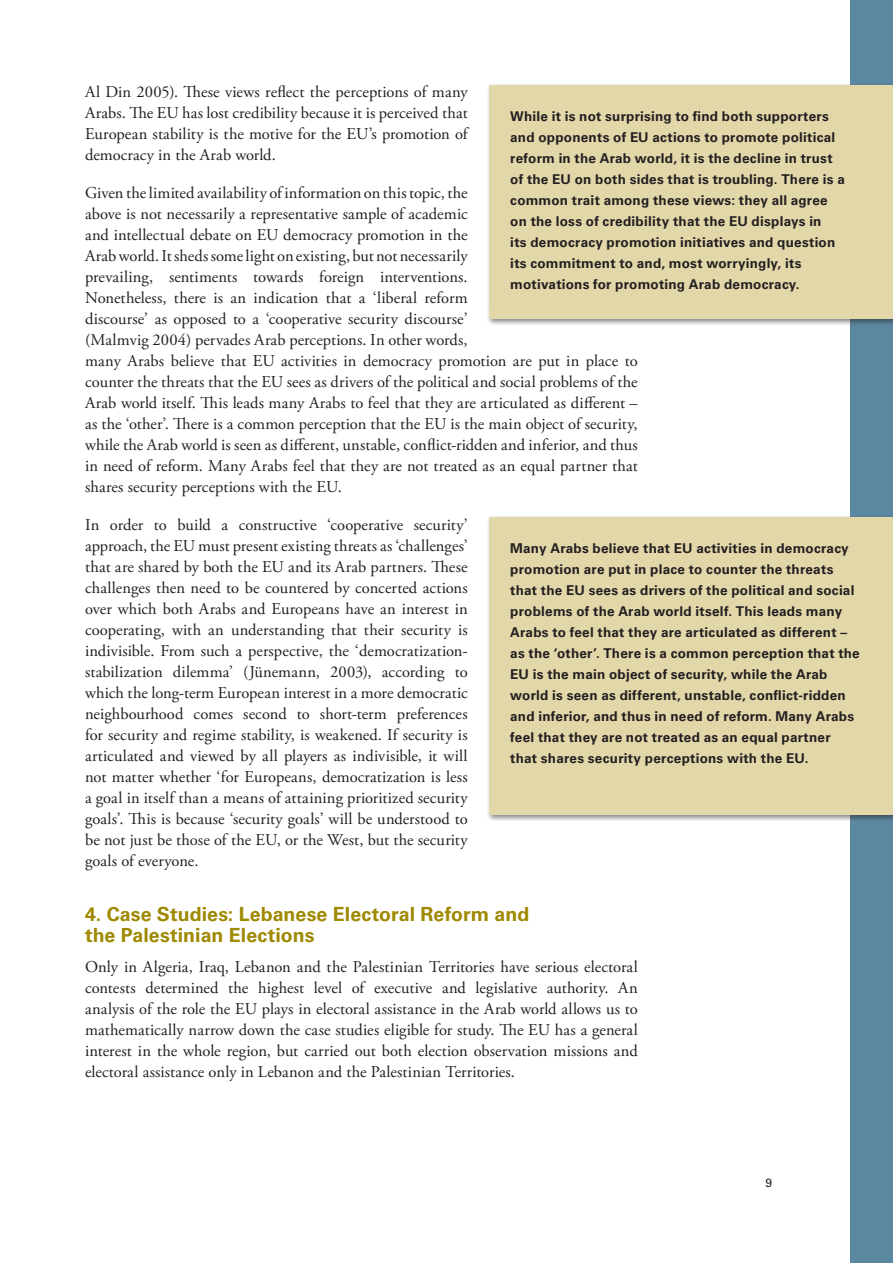
<style>
.page{position:relative;width:893px;height:1263px;background:#fff}
.page>*{position:absolute;margin:0;border:0;box-sizing:border-box;transform-origin:0 0}
.Underrubrik{font:700 19.5px/21px "Univers LT Std";letter-spacing:.005em;color:#9e8900}
.Brödtext{font:16.5px/21px "Adobe Garamond Pro";letter-spacing:.005em;color:#231f20;text-align:justify}
.t1{font:700 13.5px/21px "Univers LT Std";letter-spacing:.02em;color:#231f20}
.t2{font:12px "Univers LT Std";color:#231f20}
</style>
<div class="page">
<div style="left:850px;top:0;width:43px;height:1263px;background:#5c87a1"></div>
<div style="left:486px;top:82px;width:407px;height:243px;background:#231f20;opacity:.5"></div>
<div style="left:489px;top:85px;width:404px;height:234px;background:#e2d7a9"></div>
<div style="left:486px;top:514px;width:407px;height:307px;background:#231f20;opacity:.5"></div>
<div style="left:489px;top:517px;width:404px;height:297px;background:#e2d7a9"></div>
<p class="Brödtext" style="left:85px;top:82px;width:384px">Al Din 2005). These views reflect the perceptions of many Arabs. The EU has lost credibility because it is perceived that European stability is the motive for the EU’s promotion of democracy in the Arab world.</p>
<p class="Brödtext" style="left:85px;top:183px;width:554px;text-align:left">Given the limited availability of information on this topic, the<br>above is not necessarily a representative sample of academic<br>and intellectual debate on EU democracy promotion in the<br>Arab world. It sheds some light on existing, but not necessarily<br>prevailing, sentiments towards foreign interventions.<br>Nonetheless, there is an indication that a ‘liberal reform<br>discourse’ as opposed to a ‘cooperative security discourse’<br>(Malmvig 2004) pervades Arab perceptions. In other words,<br>many Arabs believe that EU activities in democracy promotion are put in place to counter the threats that the EU sees as drivers of the political and social problems of the Arab world itself. This leads many Arabs to feel that they are articulated as different – as the ‘other’. There is a common perception that the EU is the main object of security, while the Arab world is seen as different, unstable, conflict-ridden and inferior, and thus in need of reform. Many Arabs feel that they are not treated as an equal partner that shares security perceptions with the EU.</p>
<p class="Brödtext" style="left:85px;top:515px;width:384px">In order to build a constructive ‘cooperative security’ approach, the EU must present existing threats as ‘challenges’ that are shared by both the EU and its Arab partners. These challenges then need to be countered by concerted actions over which both Arabs and Europeans have an interest in cooperating, with an understanding that their security is indivisible. From such a perspective, the ‘democratization&shy;stabilization dilemma’ (Jünemann, 2003), according to which the long-term European interest in a more democratic neighbourhood comes second to short-term preferences for security and regime stability, is weakened. If security is articulated and viewed by all players as indivisible, it will not matter whether ‘for Europeans, democratization is less a goal in itself than a means of attaining prioritized security goals’. This is because ‘security goals’ will be understood to be not just be those of the EU, or the West, but the security goals of everyone.</p>
<p class="Underrubrik" style="left:85px;top:904px;width:446px">4. Case Studies: Lebanese Electoral Reform and the Palestinian Elections</p>
<p class="Brödtext" style="left:85px;top:956px;width:554px">Only in Algeria, Iraq, Lebanon and the Palestinian Territories have serious electoral contests determined the highest level of executive and legislative authority. An analysis of the role the EU plays in electoral assistance in the Arab world allows us to mathematically narrow down the case studies eligible for study. The EU has a general interest in the whole region, but carried out both election observation missions and electoral assistance only in Lebanon and the Palestinian Territories.</p>
<p class="t1" style="left:510px;top:106px;width:336px">While it is not surprising to find both supporters and opponents of EU actions to promote political reform in the Arab world, it is the decline in trust of the EU on both sides that is troubling. There is a common trait among these views: they all agree on the loss of credibility that the EU displays in<br>its democracy promotion initiatives and question its commitment to and, most worryingly, its motivations for promoting Arab democracy.</p>
<p class="t1" style="left:510px;top:538px;width:351px">Many Arabs believe that EU activities in democracy promotion are put in place to counter the threats that the EU sees as drivers of the political and social problems of the Arab world itself. This leads many Arabs to feel that they are articulated as different – as the ‘other’. There is a common perception that the EU is the main object of security, while the Arab world is seen as different, unstable, conflict-ridden and inferior, and thus in need of reform. Many Arabs feel that they are not treated as an equal partner that shares security perceptions with the EU.</p>
<p class="t2" style="left:765px;top:1175px;width:8px">9</p>
</div>
